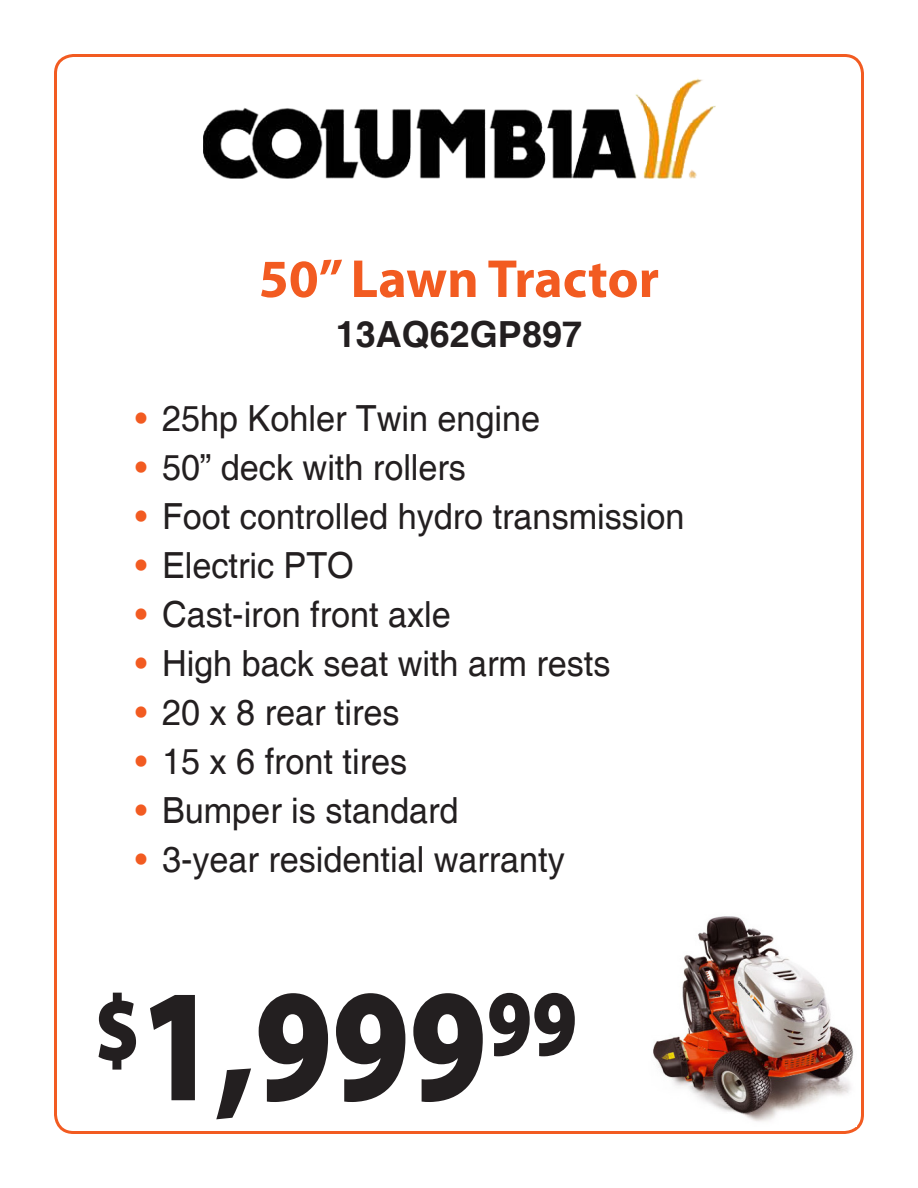
<style>
.page{position:relative;width:918px;height:1188px;background:#fff}
.page>*{position:absolute;margin:0;border:0;box-sizing:border-box;transform-origin:0 0}
.Pricing{font:900 162px "Myriad Pro";color:#231f20;scale:.83 1}
.Product{font:700 54px "Myriad Pro";color:#f25b21}
.Bullets{font:36px "Helvetica";color:#231f20;scale:.95 1}
.Model{font:700 36px "Helvetica";color:#231f20}
.s1{color:#f25b21}
</style>
<div class="page">
<img style="left:203px;top:78px;width:513px;height:101px">
<img style="left:653px;top:916px;width:201px;height:206px">
<p class="Product" style="left:259px;top:244px;width:402px">50” Lawn Tractor</p>
<p class="Model" style="left:336px;top:312px;width:248px">13AQ62GP897</p>
<p class="Bullets" style="left:135px;top:398px;width:428px"><span class="s1">•</span> 25hp Kohler Twin engine</p>
<p class="Bullets" style="left:135px;top:447px;width:350px"><span class="s1">•</span> 50” deck with rollers</p>
<p class="Bullets" style="left:135px;top:496px;width:580px"><span class="s1">•</span> Foot controlled hydro transmission</p>
<p class="Bullets" style="left:135px;top:545px;width:232px"><span class="s1">•</span> Electric PTO</p>
<p class="Bullets" style="left:135px;top:594px;width:334px"><span class="s1">•</span> Cast-iron front axle</p>
<p class="Bullets" style="left:135px;top:643px;width:502px"><span class="s1">•</span> High back seat with arm rests</p>
<p class="Bullets" style="left:135px;top:692px;width:280px"><span class="s1">•</span> 20 x 8 rear tires</p>
<p class="Bullets" style="left:135px;top:741px;width:288px"><span class="s1">•</span> 15 x 6 front tires</p>
<p class="Bullets" style="left:135px;top:790px;width:342px"><span class="s1">•</span> Bumper is standard</p>
<p class="Bullets" style="left:135px;top:839px;width:454px"><span class="s1">•</span> 3-year residential warranty</p>
<p class="Pricing" style="left:94px;top:937px;width:583px"><sup>$</sup>1,999<sup>99</sup></p>
</div>
